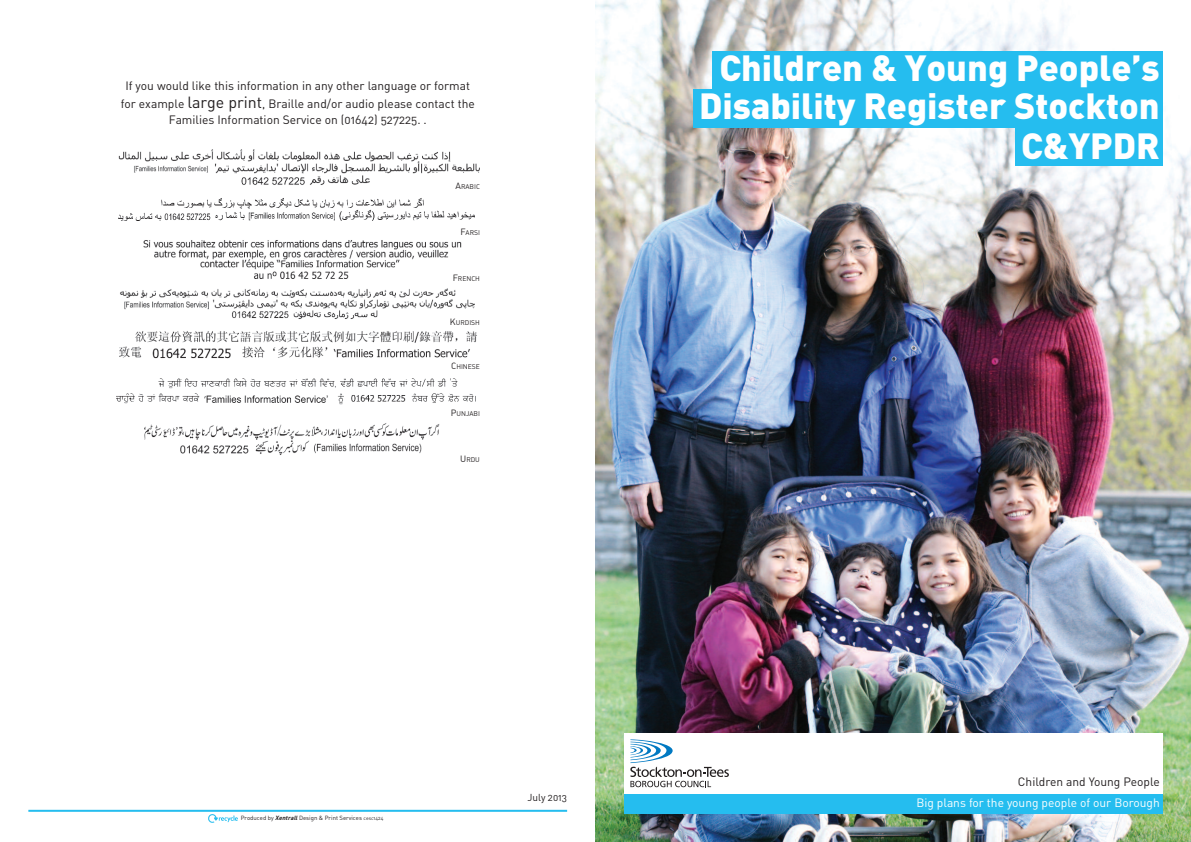
<style>
.page{position:relative;width:1191px;height:842px;background:#fff}
.page>*{position:absolute;margin:0;border:0;box-sizing:border-box;transform-origin:0 0}
.t1{font:900 36px/39px "DIN";color:#fff;text-align:right}
.t2{font:12px/17.4px "DIN Alternate";color:#231f20;text-align:center}
.t3{font:12px "DIN";color:#fff}
.t4{font:12px "DIN";color:#231f20}
.t5{font:10px "DIN Alternate";color:#231f20}
.t6{font:6.8px "DIN Alternate";color:#231f20}
.t7{font:6px "DIN Alternate";color:#231f20}
.s1{font-size:16px}
.s2{font-size:9px}
.s3{font-weight:700;font-style:italic}
.s4{font-size:5px}
</style>
<div class="page">
<hr style="left:28px;top:810px;width:539px;height:2px;background:#25bdef">
<img style="left:595px;top:0;width:596px;height:842px">
<div style="left:712px;top:51px;width:450px;height:38px;background:#25bdef"></div>
<div style="left:693px;top:89px;width:469px;height:39px;background:#25bdef"></div>
<div style="left:1015px;top:128px;width:147px;height:38px;background:#25bdef"></div>
<div style="left:624px;top:794px;width:538px;height:20px;background:#25bdef"></div>
<div style="left:624px;top:733px;width:538px;height:61px;background:#fff"></div>
<svg style="left:630px;top:739px;width:99px;height:48px"></svg>
<img style="left:208px;top:814px;width:30px;height:9px">
<img style="left:118px;top:149px;width:361px;height:36px">
<img style="left:119px;top:198px;width:355px;height:23px">
<img style="left:143px;top:240px;width:319px;height:39px">
<img style="left:120px;top:288px;width:354px;height:31px">
<img style="left:120px;top:331px;width:357px;height:28px">
<img style="left:117px;top:378px;width:357px;height:27px">
<img style="left:144px;top:423px;width:296px;height:32px">
<p class="t2" style="left:121px;top:78px;width:355px">If you would like this information in any other language or format for example <span class="s1">large print</span>, Braille and/or audio please contact the</p>
<p class="t2" style="left:169px;top:111px;width:260px">Families Information Service on (01642) 527225. .</p>
<p class="t6" style="left:455px;top:182px;width:26px"><span class="s2">A</span>RABIC</p>
<p class="t6" style="left:460px;top:229px;width:21px"><span class="s2">F</span>ARSI</p>
<p class="t6" style="left:453px;top:275px;width:29px"><span class="s2">F</span>RENCH</p>
<p class="t6" style="left:450px;top:318px;width:31px"><span class="s2">K</span>URDISH</p>
<p class="t6" style="left:451px;top:363px;width:30px"><span class="s2">C</span>HINESE</p>
<p class="t6" style="left:451px;top:410px;width:31px"><span class="s2">P</span>UNJABI</p>
<p class="t6" style="left:460px;top:456px;width:21px"><span class="s2">U</span>RDU</p>
<p class="t7" style="left:241px;top:814px;width:144px">Produced by <span class="s3">Xentrall</span>Design &amp; Print Services <span class="s4">cesc1424</span></p>
<p class="t5" style="left:527px;top:791px;width:41px">July 2013</p>
<h1 class="t1" style="left:699px;top:49px;width:462px">Children &amp; Young People’s<br>Disability Register Stockton<br>C&amp;YPDR</h1>
<p class="t4" style="left:1018px;top:774px;width:143px">Children and Young People</p>
<p class="t3" style="left:916px;top:795px;width:245px">Big plans for the young people of our Borough</p>
</div>
